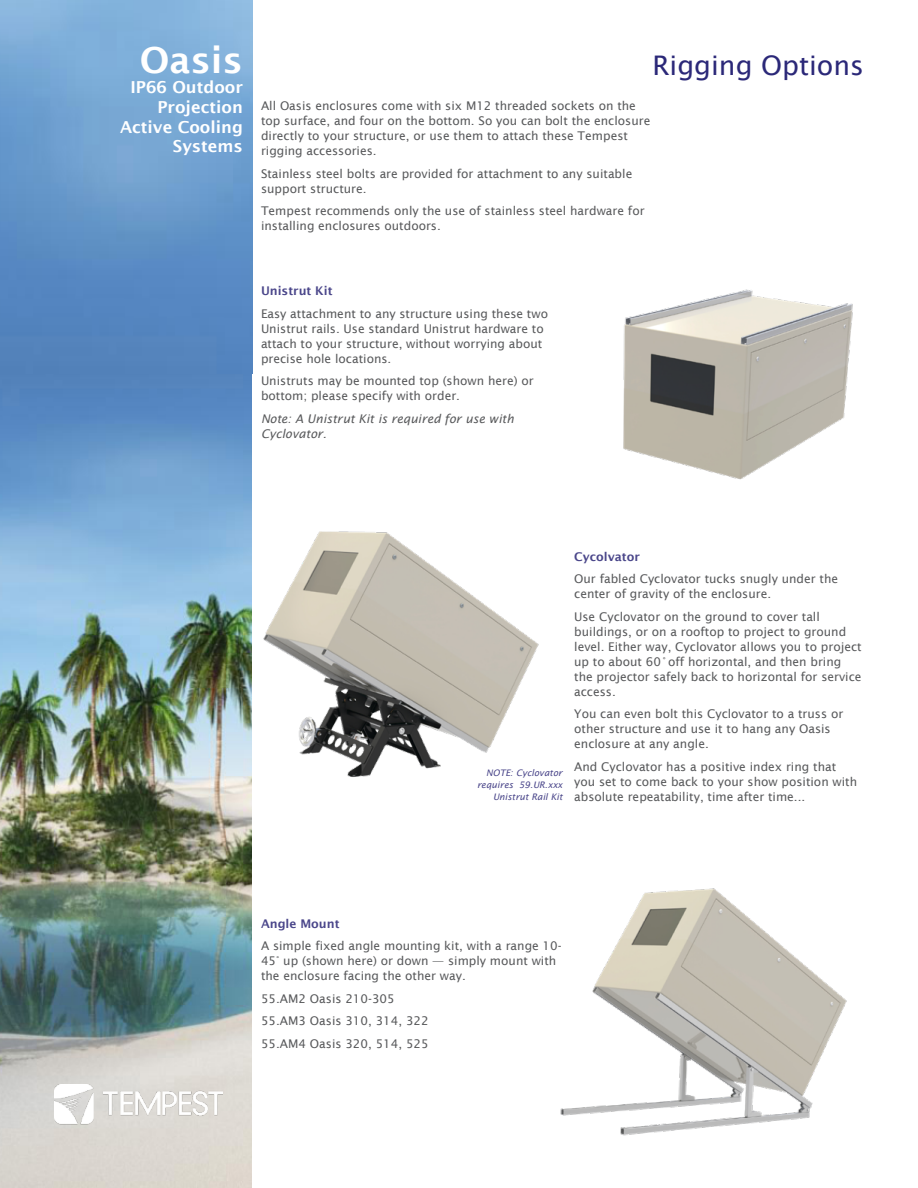
<style>
.page{position:relative;width:918px;height:1188px;background:#fff}
.page>*{position:absolute;margin:0;border:0;box-sizing:border-box;transform-origin:0 0}
.t1{font:600 36px "Lucida Sans";color:#fff}
.t2{font:27px "Lucida Sans";color:#2b2878}
.t3{font:600 19.5px/23.4px "Lucida Sans";color:#fff;text-align:right}
.t4{font:600 16.5px/19.8px "Lucida Sans";color:#fff;text-align:right}
.t5{font:12px/15px "Lucida Sans";color:#58595b}
.t6{font:italic 12px/15px "Lucida Sans";color:#58595b}
.t7{font:600 12px "Lucida Sans";color:#4a468a}
.t8{font:italic 9px/12px "Lucida Sans";color:#4a468a;text-align:right}
.s1{font-style:italic}
</style>
<div class="page">
<img style="left:560px;top:888px;width:287px;height:248px">
<img style="left:0;top:0;width:252px;height:1188px">
<img style="left:55px;top:1084px;width:167px;height:44px">
<img style="left:197px;top:516px;width:342px;height:274px">
<img style="left:623px;top:289px;width:230px;height:191px">
<h1 class="t1" style="left:98px;top:40px;width:147px">Cyclone</h1>
<h3 class="t3" style="left:134px;top:78px;width:110px">Outdoor<br>Projector<br>Enclosures</h3>
<h1 class="t1" style="left:140px;top:40px;width:105px">Oasis</h1>
<h3 class="t4" style="left:120px;top:77px;width:125px">IP66 Outdoor<br>Projection<br>Active Cooling<br>Systems</h3>
<h2 class="t2" style="left:653px;top:50px;width:213px">Rigging Options</h2>
<p class="t5" style="left:261px;top:98px;width:391px">All Oasis enclosures come with six M12 threaded sockets on the top surface, and four on the bottom. So you can bolt the enclosure directly to your structure, or use them to attach these Tempest rigging accessories.</p>
<p class="t5" style="left:261px;top:166px;width:373px">Stainless steel bolts are provided for attachment to any suitable support structure.</p>
<p class="t5" style="left:261px;top:203px;width:385px">Tempest recommends only the use of stainless steel hardware for installing enclosures outdoors.</p>
<p class="t7" style="left:261px;top:284px;width:73px">Unistrut Kit</p>
<p class="t5" style="left:261px;top:306px;width:289px">Easy attachment to any structure using these two Unistrut rails. Use standard Unistrut hardware to attach to your structure, without worrying about precise hole locations.</p>
<p class="t5" style="left:261px;top:374px;width:274px">Unistruts may be mounted top (shown here) or bottom; please specify with order.</p>
<p class="t6" style="left:261px;top:411px;width:254px">Note: A Unistrut Kit is required for use with<br>Cyclovator.</p>
<p class="t8" style="left:477px;top:767px;width:87px">NOTE: Cyclovator requires 59.UR.xxx<br>Unistrut Rail Kit</p>
<p class="t7" style="left:574px;top:550px;width:67px">Cycolvator</p>
<p class="t5" style="left:574px;top:571px;width:265px">Our fabled Cyclovator tucks snugly under the center of gravity of the enclosure.</p>
<p class="t5" style="left:574px;top:609px;width:289px">Use Cyclovator on the ground to cover tall buildings, or on a rooftop to project to ground level. Either way, Cyclovator allows you to project up to about 60<span class="s1">°</span> off horizontal, and then bring the projector safely back to horizontal for service access.</p>
<p class="t5" style="left:574px;top:706px;width:271px">You can even bolt this Cyclovator to a truss or other structure and use it to hang any Oasis enclosure at any angle.</p>
<p class="t5" style="left:574px;top:759px;width:285px">And Cyclovator has a positive index ring that you set to come back to your show position with absolute repeatability, time after time...</p>
<p class="t7" style="left:261px;top:916px;width:80px">Angle Mount</p>
<p class="t5" style="left:261px;top:938px;width:302px">A simple fixed angle mounting kit, with a range 10-<br>45° up (shown here) or down — simply mount with the enclosure facing the other way.</p>
<p class="t5" style="left:261px;top:987px;width:169px;line-height:22.5px">55.AM2 Oasis 210-305<br>55.AM3 Oasis 310, 314, 322<br>55.AM4 Oasis 320, 514, 525</p>
</div>
